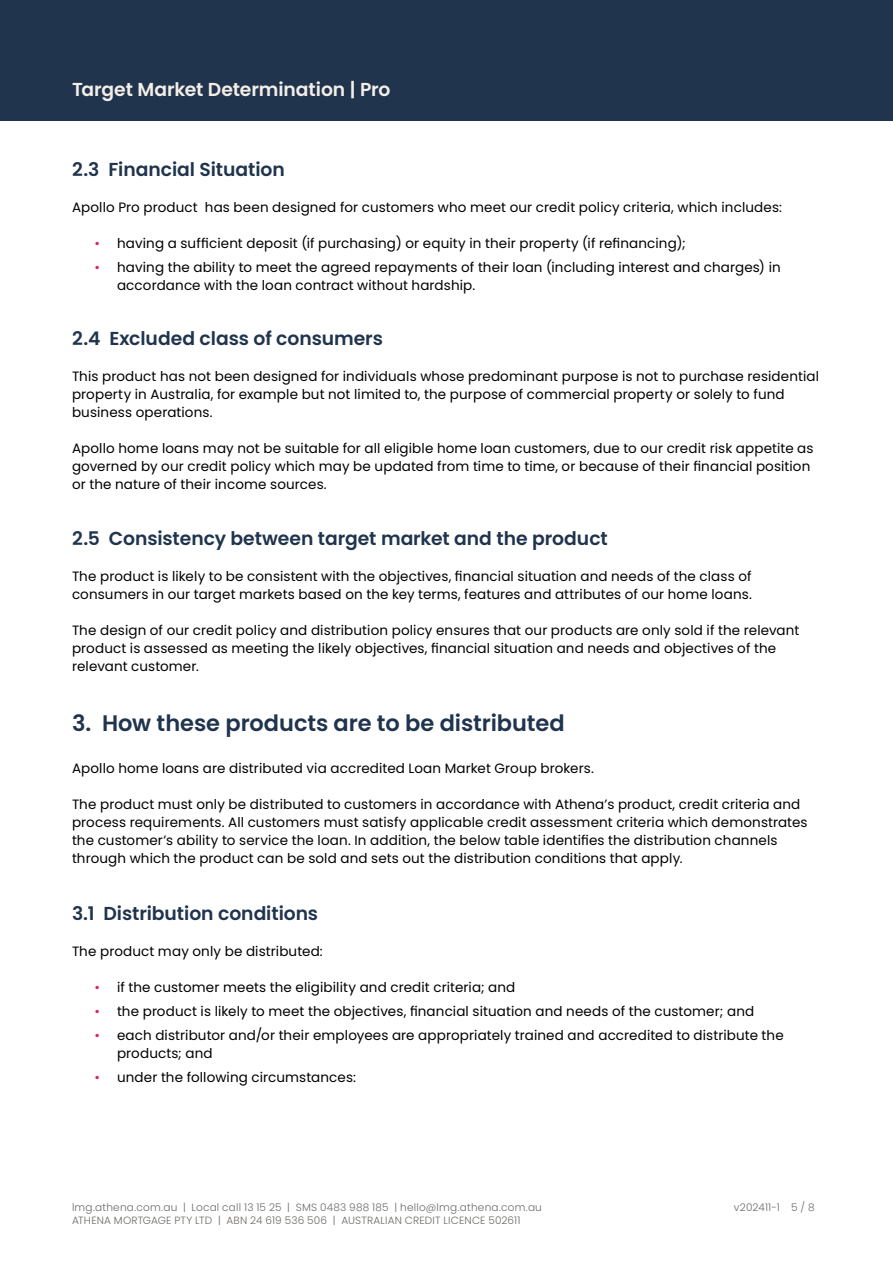
<style>
.page{position:relative;width:893px;height:1263px;background:#fff}
.page>*{position:absolute;margin:0;border:0;box-sizing:border-box;transform-origin:0 0}
.t1{font:600 22.5px "Poppins";letter-spacing:-.005em;color:#20344e}
.t2{font:600 18.75px "Poppins";letter-spacing:-.005em;color:#20344e}
.t3{font:600 18.75px "Poppins";letter-spacing:-.005em;color:#f4eee7}
.t4{font:13.5px/18px "Poppins";letter-spacing:.01em;color:#000}
.t5{font:300 10.5px/12.6px "Poppins";letter-spacing:.02em;color:#6d6a66}
.s1{color:#d2295c}
</style>
<div class="page">
<div style="left:0;top:0;width:893px;height:120px;background:#20344e"></div>
<h2 class="t3" style="left:72px;top:79px;width:320px">Target Market Determination | Pro</h2>
<h2 class="t2" style="left:72px;top:158px;width:214px">2.3 Financial Situation</h2>
<p class="t4" style="left:72px;top:198px;width:711px">Apollo Pro product has been designed for customers who meet our credit policy criteria, which includes:</p>
<p class="t4" style="left:95px;top:234px;width:593px"><span class="s1">•</span> having a sufficient deposit (if purchasing) or equity in their property (if refinancing);</p>
<p class="t4" style="left:117px;top:258px;width:665px;text-indent:-23px"><span class="s1">•</span> having the ability to meet the agreed repayments of their loan (including interest and charges) in accordance with the loan contract without hardship.</p>
<h2 class="t2" style="left:72px;top:328px;width:312px">2.4 Excluded class of consumers</h2>
<p class="t4" style="left:72px;top:368px;width:748px">This product has not been designed for individuals whose predominant purpose is not to purchase residential property in Australia, for example but not limited to, the purpose of commercial property or solely to fund business operations.</p>
<p class="t4" style="left:72px;top:440px;width:743px">Apollo home loans may not be suitable for all eligible home loan customers, due to our credit risk appetite as governed by our credit policy which may be updated from time to time, or because of their financial position or the nature of their income sources.</p>
<h2 class="t2" style="left:72px;top:527px;width:537px">2.5 Consistency between target market and the product</h2>
<p class="t4" style="left:72px;top:567px;width:681px">The product is likely to be consistent with the objectives, financial situation and needs of the class of consumers in our target markets based on the key terms, features and attributes of our home loans.</p>
<p class="t4" style="left:72px;top:621px;width:729px">The design of our credit policy and distribution policy ensures that our products are only sold if the relevant product is assessed as meeting the likely objectives, financial situation and needs and objectives of the relevant customer.</p>
<h1 class="t1" style="left:72px;top:710px;width:494px">3. How these products are to be distributed</h1>
<p class="t4" style="left:72px;top:759px;width:523px">Apollo home loans are distributed via accredited Loan Market Group brokers.</p>
<p class="t4" style="left:72px;top:795px;width:737px">The product must only be distributed to customers in accordance with Athena’s product, credit criteria and process requirements. All customers must satisfy applicable credit assessment criteria which demonstrates the customer’s ability to service the loan. In addition, the below table identifies the distribution channels through which the product can be sold and sets out the distribution conditions that apply.</p>
<h2 class="t2" style="left:72px;top:902px;width:248px">3.1 Distribution conditions</h2>
<p class="t4" style="left:72px;top:942px;width:252px">The product may only be distributed:</p>
<p class="t4" style="left:95px;top:978px;width:422px"><span class="s1">•</span> if the customer meets the eligibility and credit criteria; and</p>
<p class="t4" style="left:95px;top:1002px;width:661px"><span class="s1">•</span> the product is likely to meet the objectives, financial situation and needs of the customer; and</p>
<p class="t4" style="left:117px;top:1026px;width:668px;text-indent:-23px"><span class="s1">•</span> each distributor and/or their employees are appropriately trained and accredited to distribute the products; and</p>
<p class="t4" style="left:95px;top:1068px;width:263px"><span class="s1">•</span> under the following circumstances:</p>
<p class="t5" style="left:72px;top:1201px;width:471px">lmg.athena.com.au | Local call 13 15 25 | SMS 0483 988 185 | hello@lmg.athena.com.au<br>ATHENA MORTGAGE PTY LTD | ABN 24 619 536 506 | AUSTRALIAN CREDIT LICENCE 502611</p>
<p class="t5" style="left:734px;top:1201px;width:82px">v202411-1 5 / 8</p>
</div>
